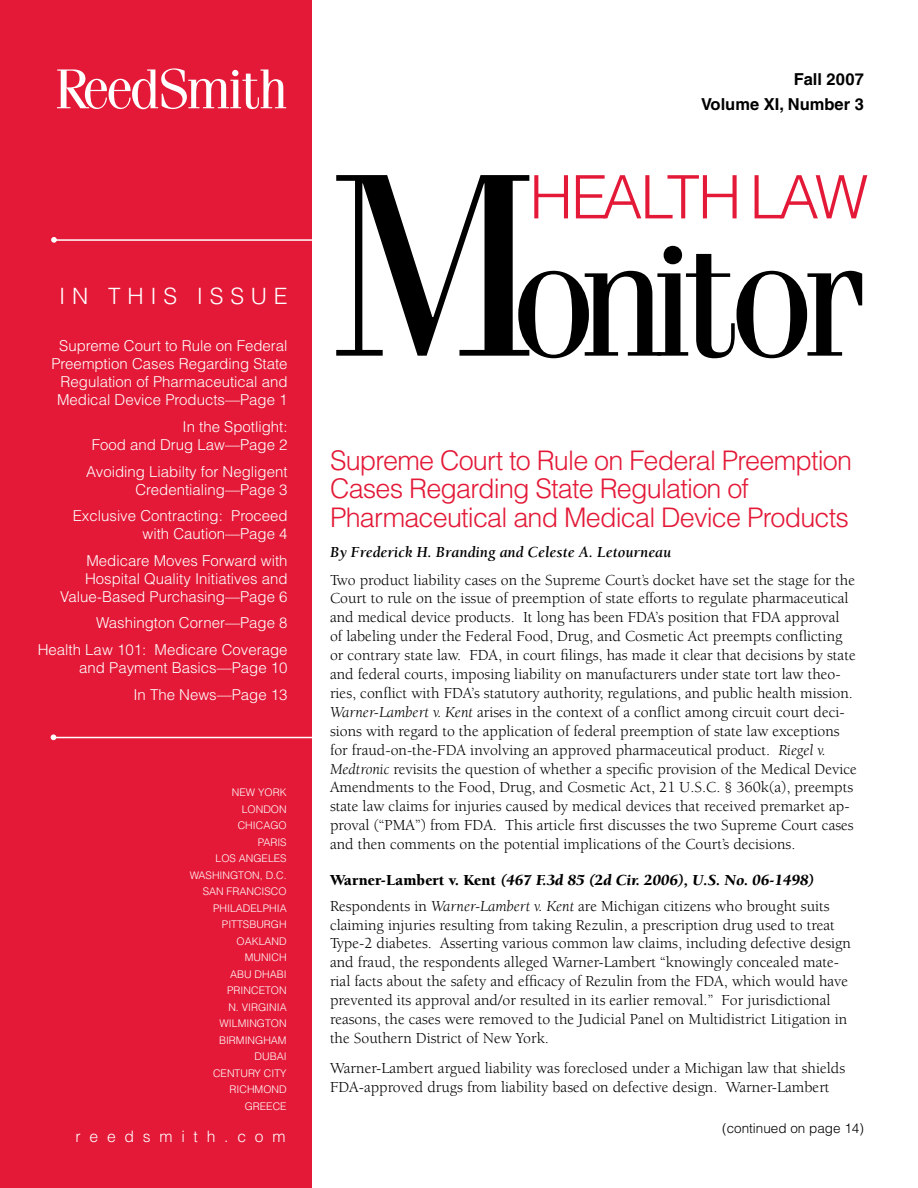
<style>
.page{position:relative;width:918px;height:1188px;background:#fff}
.page>*{position:absolute;margin:0;border:0;box-sizing:border-box;transform-origin:0 0}
.t1{font:162px "Fenice";letter-spacing:-.08em;color:#000}
.t2{font:300 60px "Helvetica LT Std";letter-spacing:-.065em;color:#e31937}
.t3{font:300 27px/28.5px "Helvetica LT Std";letter-spacing:-.03em;color:#e31937}
.t4{font:300 22.5px "Helvetica LT Std";letter-spacing:.3em;color:#fff}
.t5{font:700 16.5px/25.2px "Helvetica LT Std";color:#000;text-align:right}
.t6{font:15.75px/18.9px "Berkeley";color:#000}
.t7{font:italic 700 15.75px "Berkeley";color:#000}
.t8{font:300 15.75px "Helvetica LT Std";color:#fff}
.t9{font:300 15px/18px "Helvetica LT Std";color:#fff;text-align:right}
.t10{font:300 13.5px "Helvetica LT Std";color:#000}
.t11{font:300 10.5px/16.5px "Helvetica LT Std";color:#fff}
.s1{font-size:261px}
.s2{font-style:italic}
.s3{font-weight:900}
.s4{font-weight:900;font-style:italic}
</style>
<div class="page">
<div style="left:0;top:0;width:312px;height:1188px;background:#e31937"></div>
<hr style="left:54px;top:239px;width:258px;height:2px;background:#fff">
<svg style="left:51px;top:237px;width:6px;height:6px"></svg>
<hr style="left:53px;top:737px;width:259px;height:1px;background:#fff">
<svg style="left:51px;top:734px;width:5px;height:6px"></svg>
<svg style="left:57px;top:68px;width:229px;height:41px"></svg>
<h3 class="t4" style="left:59px;top:282px;width:210px">IN THIS ISSUE</h3>
<p class="t9" style="left:51px;top:337px;width:238px">Supreme Court to Rule on Federal Preemption Cases Regarding State Regulation of Pharmaceutical and Medical Device Products—Page 1</p>
<p class="t9" style="left:92px;top:417px;width:197px">In the Spotlight:<br>Food and Drug Law—Page 2</p>
<p class="t9" style="left:86px;top:462px;width:203px">Avoiding Liabilty for Negligent<br>Credentialing—Page 3</p>
<p class="t9" style="left:73px;top:507px;width:216px">Exclusive Contracting: Proceed with Caution—Page 4</p>
<p class="t9" style="left:60px;top:551px;width:229px">Medicare Moves Forward with<br>Hospital Quality Initiatives and<br>Value-Based Purchasing—Page 6</p>
<p class="t9" style="left:38px;top:610px;width:251px;line-height:26.7px">Washington Corner—Page 8<br>Health Law 101: Medicare Coverage</p>
<p class="t9" style="left:79px;top:654px;width:210px;line-height:26.7px">and Payment Basics—Page 10<br>In The News—Page 13</p>
<p class="t11" style="left:216px;top:784px;width:73px;text-align:right">New York<br>London<br>CHICAGO pARIS<br>Los Ang eles</p>
<p class="t11" style="left:190px;top:867px;width:8px">Washing</p>
<p class="t11" style="left:203px;top:867px;width:86px;text-indent:36px">ton, D.C.<br>San Francisc</p>
<p class="t11" style="left:279px;top:883px;width:10px">o</p>
<p class="t11" style="left:213px;top:900px;width:7px">Phila</p>
<p class="t11" style="left:243px;top:900px;width:33px">delphia</p>
<p class="t11" style="left:222px;top:916px;width:58px">Pittsburgh</p>
<p class="t11" style="left:237px;top:933px;width:30px">Oaklan</p>
<p class="t11" style="left:279px;top:933px;width:9px">d</p>
<p class="t11" style="left:245px;top:949px;width:24px">munich</p>
<p class="t11" style="left:230px;top:966px;width:58px">ABU DHABI</p>
<p class="t11" style="left:227px;top:982px;width:59px">Princeton</p>
<p class="t11" style="left:228px;top:999px;width:60px">N. VIRGINIA</p>
<p class="t11" style="left:220px;top:1015px;width:67px">Wilmington</p>
<p class="t11" style="left:219px;top:1032px;width:34px">birmingha</p>
<p class="t11" style="left:278px;top:1032px;width:10px">m</p>
<p class="t11" style="left:255px;top:1048px;width:8px">DUB</p>
<p class="t11" style="left:277px;top:1048px;width:11px">AI</p>
<p class="t11" style="left:213px;top:1065px;width:74px">Century City</p>
<p class="t11" style="left:230px;top:1081px;width:7px">Rich</p>
<p class="t11" style="left:245px;top:1081px;width:43px;text-indent:10px">mond<br>GREE</p>
<p class="t11" style="left:273px;top:1098px;width:14px">CE</p>
<p class="t8" style="left:75px;top:1127px;width:212px">r e e d s m i t h . c o m</p>
<p class="t5" style="left:701px;top:66px;width:164px">Fall 2007<br>Volume XI, Number 3</p>
<h1 class="t1" style="left:330px;top:203px;width:538px"><span class="s1">M</span>onitor</h1>
<h2 class="t2" style="left:530px;top:160px;width:339px">HEALTH LAW</h2>
<h3 class="t3" style="left:330px;top:445px;width:524px">Supreme Court to Rule on Federal Preemption<br>Cases Regarding State Regulation of<br>Pharmaceutical and Medical Device Products</h3>
<p class="t7" style="left:330px;top:543px;width:343px">By Frederick H. Branding and Celeste A. Letourneau</p>
<p class="t6" style="left:330px;top:571px;width:528px">Two product liability cases on the Supreme Court’s docket have set the stage for the Court to rule on the issue of preemption of state efforts to regulate pharmaceutical and medical device products. It long has been FDA’s position that FDA approval<br>of labeling under the Federal Food, Drug, and Cosmetic Act preempts conflicting or contrary state law. FDA, in court filings, has made it clear that decisions by state and federal courts, imposing liability on manufacturers under state tort law theo&shy;ries, conflict with FDA’s statutory authority, regulations, and public health mission.<br><span class="s2">Warner-Lambert v. Kent</span> arises in the context of a conflict among circuit court deci&shy;sions with regard to the application of federal preemption of state law exceptions for fraud-on-the-FDA involving an approved pharmaceutical product. <span class="s2">Riegel v.<br>Medtronic</span> revisits the question of whether a specific provision of the Medical Device Amendments to the Food, Drug, and Cosmetic Act, 21 U.S.C. § 360k(a), preempts state law claims for injuries caused by medical devices that received premarket ap&shy;proval (“PMA”) from FDA. This article first discusses the two Supreme Court cases and then comments on the potential implications of the Court’s decisions.</p>
<p class="t6" style="left:330px;top:868px;width:501px;line-height:25.3px"><span class="s3">Warner-Lambert v. Kent</span> <span class="s4">(467 F.3d 85 (2d Cir. 2006), U.S. No. 06-1498)<br></span>Respondents in <span class="s2">Warner-Lambert v. Kent</span> are Michigan citizens who brought suits</p>
<p class="t6" style="left:330px;top:916px;width:523px">claiming injuries resulting from taking Rezulin, a prescription drug used to treat Type-2 diabetes. Asserting various common law claims, including defective design and fraud, the respondents alleged Warner-Lambert “knowingly concealed mate&shy;rial facts about the safety and efficacy of Rezulin from the FDA, which would have prevented its approval and/or resulted in its earlier removal.” For jurisdictional reasons, the cases were removed to the Judicial Panel on Multidistrict Litigation in the Southern District of New York.</p>
<p class="t6" style="left:330px;top:1059px;width:517px">Warner-Lambert argued liability was foreclosed under a Michigan law that shields<br>FDA-approved drugs from liability based on defective design. Warner-Lambert</p>
<p class="t10" style="left:722px;top:1120px;width:143px">(continued on page 14)</p>
</div>
